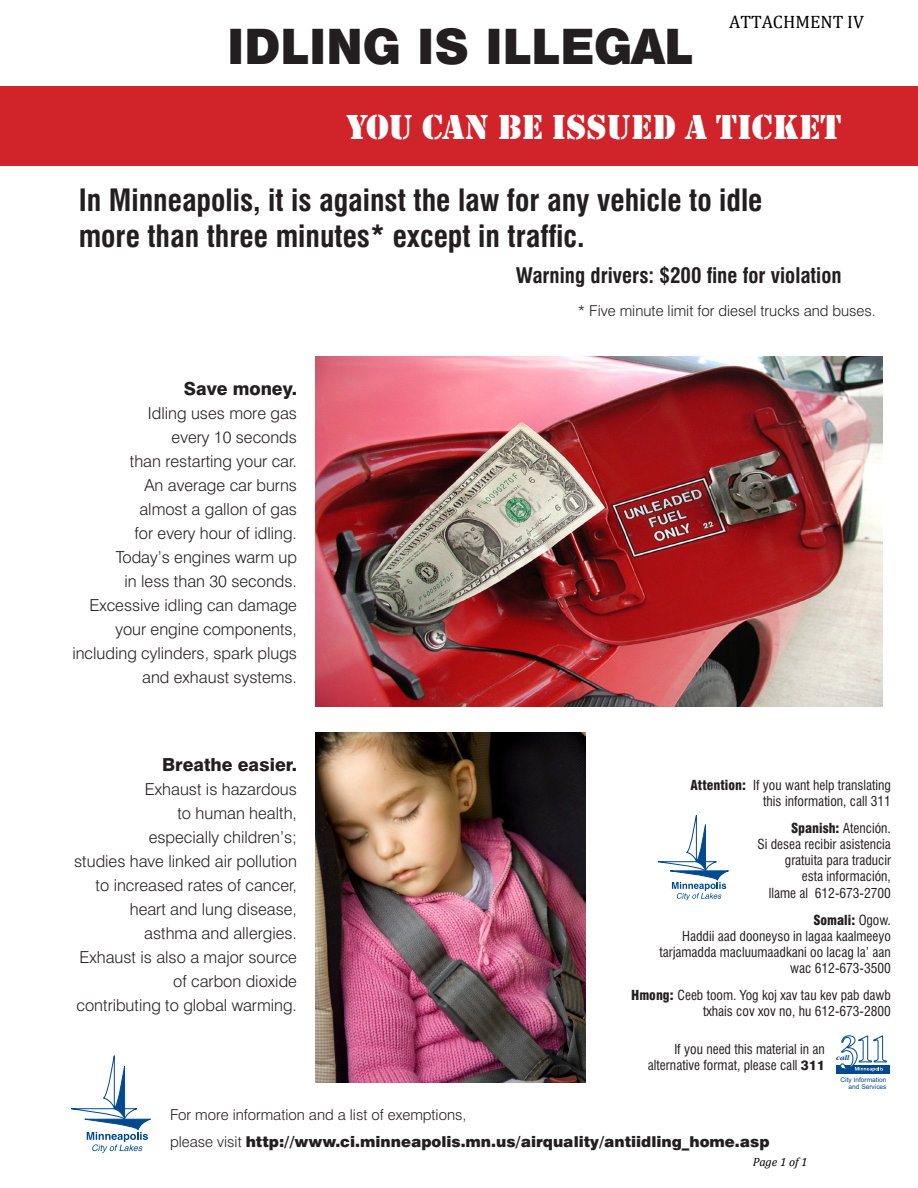
<style>
.page{position:relative;width:918px;height:1188px;background:#fff}
.page>*{position:absolute;margin:0;border:0;box-sizing:border-box;transform-origin:0 0}
.fron_callout{font:45px "Swiss 721 BT Black No 2";color:#231f20}
.t1{font:36px "Stencil DEE";color:#fff}
.fron_callout-2{font:700 condensed 30px/36px "Swiss 721 BT";color:#231f20}
.fron_callout-3{font:700 condensed 21px "Swiss 721 BT";color:#231f20}
.t2{font:800 18px "Swiss 721 BT";color:#231f20}
.t3{font:18px "Cambria";color:#000}
.t4{font:300 16.5px/24px "Swiss 721 BT";color:#231f20;text-align:right}
.t5{font:900 15px/27px "Swiss 721 BT";color:#231f20}
.t6{font:300 15px "Swiss 721 BT";color:#231f20}
.t7{font:condensed 13.5px/16.2px "Swiss 721 BT";color:#231f20;text-align:right}
.t8{font:italic 12px "Cambria";color:#000}
.t9{font:italic 700 7.2px "Garamond Itc TEE";color:#004a8d}
.t10{font:6.6px/7.4px "Arial";color:#004a8d;text-align:right}
.s1{font-weight:900}
.s2{font-weight:800;font-stretch:normal}
.s3{font-weight:300}
</style>
<div class="page">
<div style="left:0;top:86px;width:918px;height:80px;background:#d1232a"></div>
<svg style="left:71px;top:1055px;width:80px;height:98px"></svg>
<svg style="left:658px;top:815px;width:71px;height:85px"></svg>
<img style="left:316px;top:356px;width:567px;height:350px">
<div style="left:836px;top:1065px;width:54px;height:9px;background:#004a8d"></div>
<svg style="left:840px;top:1035px;width:47px;height:37px"></svg>
<img style="left:316px;top:732px;width:270px;height:351px">
<p class="fron_callout" style="left:227px;top:16px;width:468px">IDLING IS ILLEGAL</p>
<p class="t3" style="left:729px;top:12px;width:136px">ATTACHMENT IV</p>
<p class="t1" style="left:346px;top:106px;width:497px">YOU CAN BE ISSUED A TICKET</p>
<p class="fron_callout-2" style="left:79px;top:182px;width:685px">In Minneapolis, it is against the law for any vehicle to idle more than three minutes* except in traffic.</p>
<p class="fron_callout-3" style="left:516px;top:262px;width:327px">Warning drivers: $200 fine for violation</p>
<p class="t6" style="left:578px;top:301px;width:300px">* Five minute limit for diesel trucks and buses.</p>
<p class="t2" style="left:184px;top:377px;width:115px">Save money.</p>
<p class="t4" style="left:72px;top:401px;width:226px">Idling uses more gas<br>every 10 seconds<br>than restarting your car.<br>An average car burns<br>almost a gallon of gas<br>for every hour of idling.<br>Today’s engines warm up<br>in less than 30 seconds.<br>Excessive idling can damage your engine components, including cylinders, spark plugs and exhaust systems.</p>
<p class="t2" style="left:162px;top:754px;width:136px">Breathe easier.</p>
<p class="t4" style="left:74px;top:777px;width:224px">Exhaust is hazardous<br>to human health,<br>especially children’s;<br>studies have linked air pollution to increased rates of cancer, heart and lung disease, asthma and allergies.<br>Exhaust is also a major source of carbon dioxide<br>contributing to global warming.</p>
<p class="t7" style="left:690px;top:777px;width:202px"><span class="s1">Attention:</span> If you want help translating this information, call 311</p>
<p class="t7" style="left:758px;top:820px;width:135px"><span class="s1">Spanish:</span> Atención.<br>Si desea recibir asistencia gratuita para traducir<br>esta información,<br>llame al 612-673-2700</p>
<p class="t7" style="left:659px;top:912px;width:233px"><span class="s1">Somali:</span> Ogow.<br>Haddii aad dooneyso in lagaa kaalmeeyo tarjamadda macluumaadkani oo lacag la’ aan wac 612-673-3500</p>
<p class="t7" style="left:631px;top:987px;width:261px"><span class="s1">Hmong:</span> Ceeb toom. Yog koj xav tau kev pab dawb txhais cov xov no, hu 612-673-2800</p>
<p class="t7" style="left:648px;top:1041px;width:179px">If you need this material in an alternative format, please call <span class="s2">311</span></p>
<p class="t9" style="left:836px;top:1054px;width:15px">call</p>
<p class="t10" style="left:841px;top:1076px;width:48px">City Information and Services</p>
<p class="t5" style="left:170px;top:1101px;width:601px"><span class="s3">For more information and a list of exemptions,<br>please visit</span> http://www.ci.minneapolis.mn.us/airquality/antiidling_home.asp</p>
<p class="t8" style="left:753px;top:1154px;width:56px">Page 1 of 1</p>
</div>
